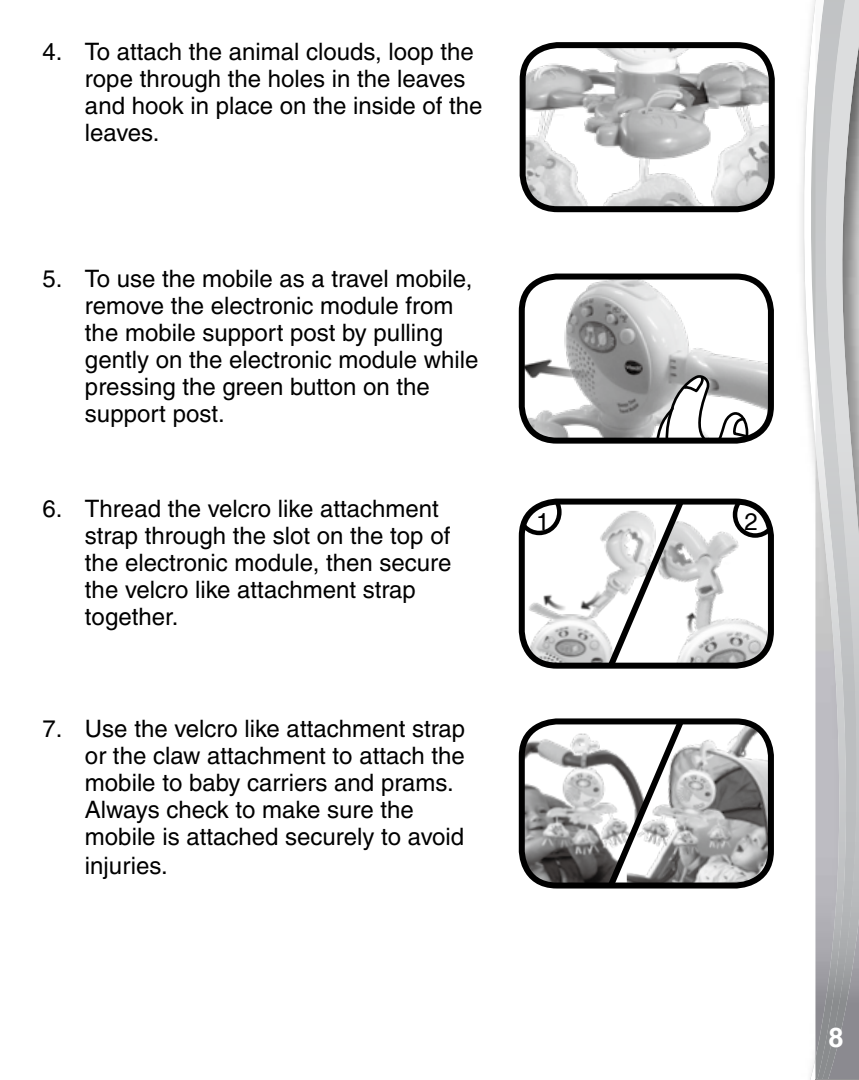
<style>
.page{position:relative;width:859px;height:1080px;background:#fff}
.page>*{position:absolute;margin:0;border:0;box-sizing:border-box;transform-origin:0 0}
.t1{font:700 27px "Helvetica";color:#fff}
.t2{font:500 24px/27px "Helvetica";color:#000}
.t3{font:24px "Helvetica";color:#000}
</style>
<div class="page">
<svg style="left:803px;top:0;width:12px;height:1080px"></svg>
<img style="left:849px;top:0;width:10px;height:1079px">
<img style="left:815px;top:0;width:34px;height:1079px">
<hr style="left:815px;top:1079px;width:44px;height:1px;background:#949495">
<img style="left:523px;top:49px;width:245px;height:160px">
<div style="left:520px;top:42px;width:255px;height:170px;border:6px solid #000;border-radius:35px"></div>
<img style="left:522px;top:277px;width:245px;height:160px">
<svg style="left:635px;top:371px;width:115px;height:66px"></svg>
<div style="left:519px;top:274px;width:255px;height:170px;border:6px solid #000;border-radius:35px"></div>
<img style="left:522px;top:725px;width:80px;height:157px">
<img style="left:689px;top:725px;width:78px;height:157px">
<svg style="left:602px;top:725px;width:87px;height:157px"></svg>
<div style="left:519px;top:718px;width:255px;height:171px;border:6px solid #000;border-radius:35px"></div>
<img style="left:526px;top:535px;width:76px;height:127px">
<img style="left:689px;top:512px;width:78px;height:150px">
<svg style="left:602px;top:506px;width:87px;height:156px"></svg>
<svg style="left:522px;top:503px;width:40px;height:32px"></svg>
<svg style="left:733px;top:502px;width:34px;height:36px"></svg>
<div style="left:519px;top:499px;width:255px;height:170px;border:6px solid #000;border-radius:35px"></div>
<p class="t2" style="left:85px;top:38px;width:399px;text-indent:-43px">4. To attach the animal clouds, loop the rope through the holes in the leaves and hook in place on the inside of the leaves.</p>
<p class="t2" style="left:85px;top:265px;width:395px;text-indent:-43px">5. To use the mobile as a travel mobile, remove the electronic module from the mobile support post by pulling gently on the electronic module while pressing the green button on the support post.</p>
<p class="t2" style="left:85px;top:495px;width:368px;text-indent:-43px">6. Thread the velcro like attachment strap through the slot on the top of the electronic module, then secure the velcro like attachment strap together.</p>
<p class="t2" style="left:85px;top:715px;width:382px;text-indent:-43px">7. Use the velcro like attachment strap or the claw attachment to attach the mobile to baby carriers and prams.<br>Always check to make sure the mobile is attached securely to avoid injuries.</p>
<p class="t3" style="left:536px;top:507px;width:15px">1</p>
<p class="t3" style="left:744px;top:507px;width:15px">2</p>
<p class="t1" style="left:828px;top:1021px;width:17px">8</p>
</div>
